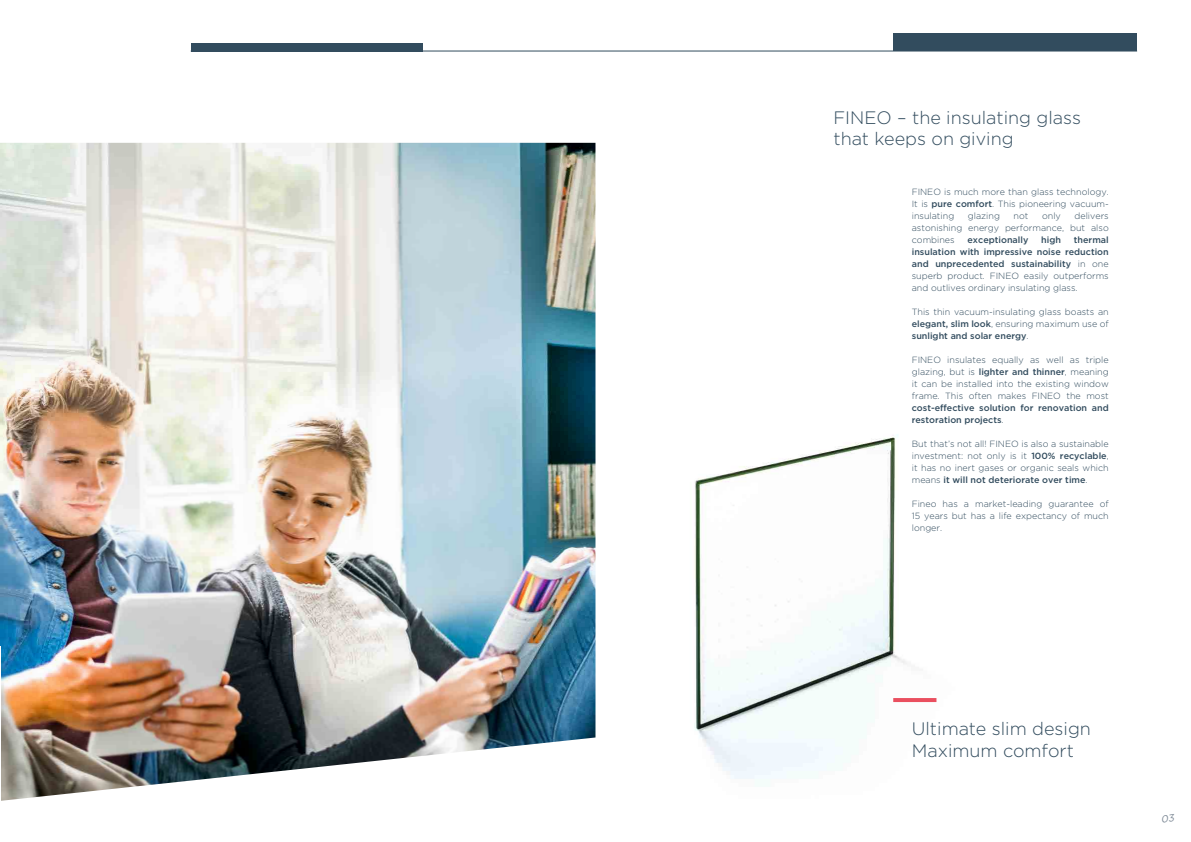
<style>
.page{position:relative;width:1191px;height:842px;background:#fff}
.page>*{position:absolute;margin:0;border:0;box-sizing:border-box;transform-origin:0 0}
.t1{font:300 18px/21.6px "Gotham";color:#324c5e}
.t2{font:300 9px/12px "Gotham";color:#324c5e;text-align:justify}
.t3{font:500 9px/12px "Gotham";color:#324c5e}
.s1{font-weight:500}
.s2{font-weight:300}
</style>
<div class="page">
<img style="left:0;top:143px;width:595px;height:658px">
<img style="left:694px;top:434px;width:243px;height:352px">
<div style="left:191px;top:43px;width:231px;height:8px;background:#324c5e"></div>
<hr style="left:191px;top:51px;width:946px;height:1px;background:#324c5e">
<div style="left:893px;top:34px;width:244px;height:17px;background:#324c5e"></div>
<hr style="left:893px;top:698px;width:43px;height:4px;background:#ea4f5f">
<h1 class="t1" style="left:833px;top:106px;width:249px">FINEO – the insulating glass that keeps on giving</h1>
<p class="t2" style="left:911px;top:186px;width:198px">FINEO is much more than glass technology.<br>It is <span class="s1">pure comfort</span>. This pioneering vacuum&shy;insulating</p>
<p class="t2" style="left:911px;top:210px;width:198px;text-indent:163px">delivers astonishing energy performance, but also combines</p>
<p class="t2" style="left:968px;top:210px;width:34px">glazing</p>
<p class="t2" style="left:1013px;top:210px;width:16px">not</p>
<p class="t2" style="left:1042px;top:210px;width:20px">only</p>
<p class="t2" style="left:911px;top:234px;width:198px;text-indent:162px"><span class="s1">thermal insulation with impressive noise reduction and unprecedented sustainability</span> in one superb product. FINEO easily outperforms and outlives ordinary insulating glass.</p>
<p class="t2" style="left:911px;top:306px;width:198px">This thin vacuum-insulating glass boasts an <span class="s1">elegant, slim look</span>, ensuring maximum use of <span class="s1">sunlight and solar energy</span>.</p>
<p class="t2" style="left:911px;top:354px;width:198px">FINEO insulates equally as well as triple glazing, but is <span class="s1">lighter and thinner</span>, meaning it can be installed into the existing window frame. This often makes FINEO the most</p>
<p class="t3" style="left:911px;top:402px;width:198px">cost-effective solution for renovation and restoration projects<span class="s2">.</span></p>
<p class="t2" style="left:911px;top:438px;width:198px">But that’s not all! FINEO is also a sustainable investment: not only is it <span class="s1">100% recyclable</span>, it has no inert gases or organic seals which means <span class="s1">it will not deteriorate over time</span>.</p>
<p class="t2" style="left:911px;top:498px;width:198px">Fineo has a market-leading guarantee of 15 years but has a life expectancy of much longer.</p>
<p class="t3" style="left:967px;top:234px;width:62px">exceptionally</p>
<p class="t3" style="left:1041px;top:234px;width:21px">high</p>
<h1 class="t1" style="left:911px;top:718px;width:181px">Ultimate slim design<br>Maximum comfort</h1>
</div>
